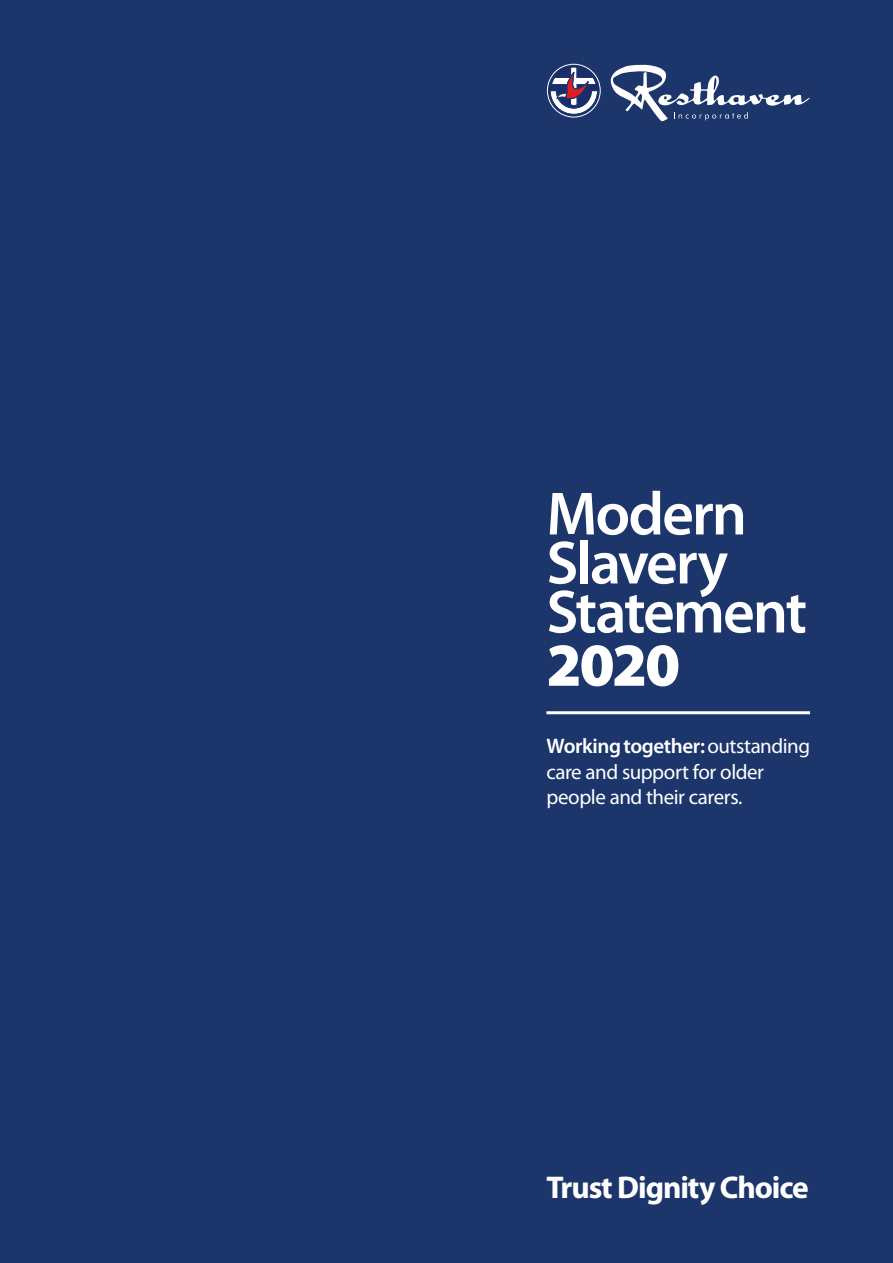
<style>
.page{position:relative;width:893px;height:1263px;background:#1c366c}
.page>*{position:absolute;margin:0;border:0;box-sizing:border-box;transform-origin:0 0}
.t1{font:600 61.5px "Myriad Pro";letter-spacing:-.03em;color:#fff}
.t2{font:900 61.5px "Myriad Pro";color:#fff}
.t3{font:700 31.5px "Myriad Pro";letter-spacing:-.035em;color:#fff}
.t4{font:21px/25.2px "Myriad Pro";letter-spacing:-.02em;color:#fff}
.t5{font:600 21px "Myriad Pro";letter-spacing:-.02em;color:#fff}
.s1{font-weight:400}
</style>
<div class="page">
<svg style="left:547px;top:64px;width:53px;height:53px"></svg>
<div style="left:547px;top:64px;width:54px;height:53px;border:1px solid #fff;border-radius:50%"></div>
<svg style="left:550px;top:67px;width:48px;height:48px"></svg>
<svg style="left:610px;top:64px;width:199px;height:58px"></svg>
<hr style="left:546px;top:711px;width:264px;height:3px;background:#fff">
<p class="t1" style="left:546px;top:475px;width:202px">Modern</p>
<p class="t1" style="left:546px;top:524px;width:183px">Slavery</p>
<p class="t1" style="left:546px;top:573px;width:262px">Statement</p>
<p class="t2" style="left:546px;top:624px;width:135px">2020</p>
<p class="t5" style="left:546px;top:733px;width:265px">Working together: <span class="s1">outstanding</span></p>
<p class="t4" style="left:546px;top:759px;width:219px">care and support for older people and their carers.</p>
<p class="t3" style="left:546px;top:1167px;width:264px">Trust Dignity Choice</p>
</div>
